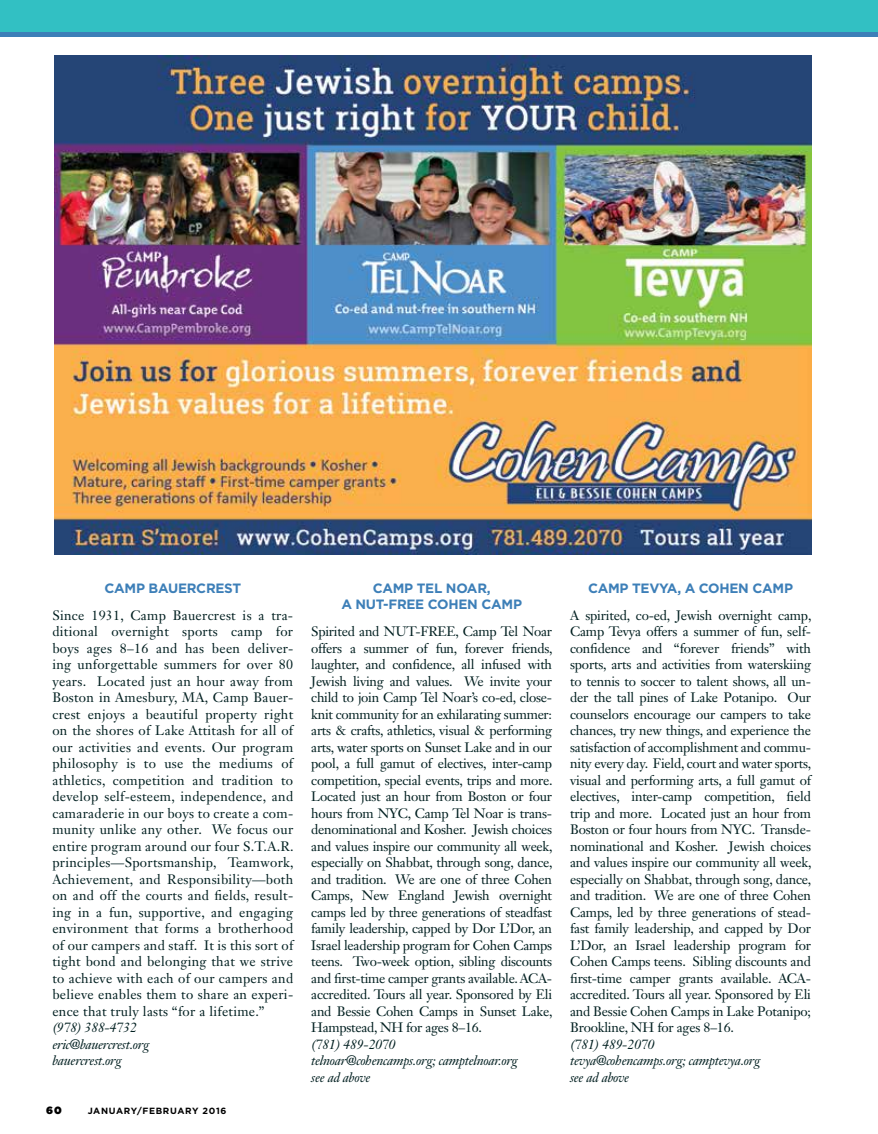
<style>
.page{position:relative;width:878px;height:1134px;background:#fff}
.page>*{position:absolute;margin:0;border:0;box-sizing:border-box;transform-origin:0 0}
.t1{font:13.5px/16.5px "Janson Text LT Std";letter-spacing:-.015em;color:#001f20;text-align:justify}
.t2{font:italic 13.5px/16.5px "Janson Text LT Std";letter-spacing:-.02em;color:#001f20}
.t3{font:700 13.5px "Gotham";letter-spacing:-.02em;color:#3d7fb8}
.t4{font:900 10.5px "Gotham";color:#000}
.t5{font:700 9px "Gotham";letter-spacing:.075em;color:#000}
</style>
<div class="page">
<div style="left:0;top:0;width:878px;height:37px;background:#3d7fb8"></div>
<div style="left:0;top:0;width:878px;height:32px;background:#32c0c3"></div>
<img style="left:55px;top:55px;width:756px;height:500px">
<p class="t3" style="left:104px;top:580px;width:138px">CAMP BAUERCREST</p>
<p class="t1" style="left:52px;top:607px;width:243px">Since 1931, Camp Bauercrest is a tra&shy;ditional overnight sports camp for boys ages 8–16 and has been deliver&shy;ing unforgettable summers for over 80 years. Located just an hour away from Boston in Amesbury, MA, Camp Bauer&shy;crest enjoys a beautiful property right on the shores of Lake Attitash for all of our activities and events. Our program philosophy is to use the mediums of athletics, competition and tradition to develop self-esteem, independence, and camaraderie in our boys to create a com&shy;munity unlike any other. We focus our entire program around our four S.T.A.R. principles—Sportsmanship, Teamwork, Achievement, and Responsibility—both on and off the courts and fields, result&shy;ing in a fun, supportive, and engaging environment that forms a brotherhood of our campers and staff. It is this sort of tight bond and belonging that we strive to achieve with each of our campers and believe enables them to share an experi&shy;ence that truly lasts “for a lifetime.”</p>
<p class="t2" style="left:52px;top:1019px;width:98px">(978) 388-4732 eric@bauercrest.org bauercrest.org</p>
<p class="t4" style="left:46px;top:1104px;width:17px">60</p>
<p class="t5" style="left:88px;top:1105px;width:140px">JANUARY/FEBRUARY 2016</p>
<p class="t3" style="left:372px;top:580px;width:85px">CAMP TEL NOAR</p>
<p class="t3" style="left:487px;top:580px;width:5px">,</p>
<p class="t3" style="left:341px;top:597px;width:25px">A NUT</p>
<p class="t3" style="left:383px;top:597px;width:24px">-FREE</p>
<p class="t3" style="left:428px;top:597px;width:21px">COHEN</p>
<p class="t3" style="left:481px;top:597px;width:42px">CAMP</p>
<p class="t1" style="left:311px;top:623px;width:243px">Spirited and NUT-FREE, Camp Tel Noar offers a summer of fun, forever friends, laughter, and confidence, all infused with Jewish living and values. We invite your child to join Camp Tel Noar’s co-ed, close&shy;knit community for an exhilarating summer: arts &amp; crafts, athletics, visual &amp; performing arts, water sports on Sunset Lake and in our pool, a full gamut of electives, inter-camp competition, special events, trips and more.<br>Located just an hour from Boston or four hours from NYC, Camp Tel Noar is trans&shy;denominational and Kosher. Jewish choices and values inspire our community all week, especially on Shabbat, through song, dance, and tradition. We are one of three Cohen Camps, New England Jewish overnight camps led by three generations of steadfast family leadership, capped by Dor L’Dor, an Israel leadership program for Cohen Camps teens. Two-week option, sibling discounts and first-time camper grants available. ACA&shy;accredited. Tours all year. Sponsored by Eli and Bessie Cohen Camps in Sunset Lake, Hampstead, NH for ages 8–16.</p>
<p class="t2" style="left:311px;top:1036px;width:208px">(781) 489-2070 telnoar@cohencamps.org; camptelnoar.org see ad above</p>
<p class="t3" style="left:588px;top:580px;width:131px">CAMP TEVYA, A COHEN</p>
<p class="t3" style="left:752px;top:580px;width:42px">CAMP</p>
<p class="t1" style="left:570px;top:607px;width:243px">A spirited, co-ed, Jewish overnight camp, Camp Tevya offers a summer of fun, self&shy;confidence and “forever friends” with sports, arts and activities from waterskiing to tennis to soccer to talent shows, all un&shy;der the tall pines of Lake Potanipo. Our counselors encourage our campers to take chances, try new things, and experience the satisfaction of accomplishment and commu&shy;nity every day. Field, court and water sports, visual and performing arts, a full gamut of electives, inter-camp competition, field trip and more. Located just an hour from Boston or four hours from NYC. Transde&shy;nominational and Kosher. Jewish choices and values inspire our community all week, especially on Shabbat, through song, dance, and tradition. We are one of three Cohen Camps, led by three generations of stead&shy;fast family leadership, and capped by Dor L’Dor, an Israel leadership program for Cohen Camps teens. Sibling discounts and first-time camper grants available. ACA&shy;accredited. Tours all year. Sponsored by Eli and Bessie Cohen Camps in Lake Potanipo; Brookline, NH for ages 8–16.</p>
<p class="t2" style="left:570px;top:1036px;width:192px">(781) 489-2070 tevya@cohencamps.org; camptevya.org see ad above</p>
</div>
